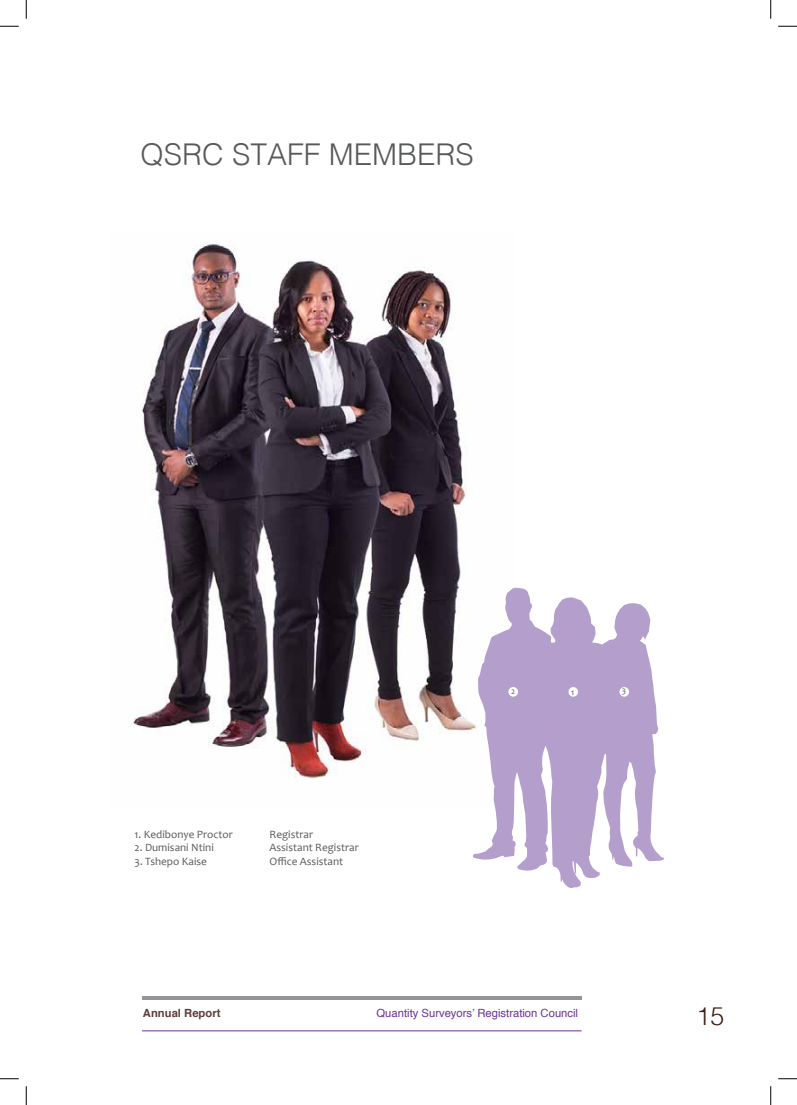
<style>
.page{position:relative;width:797px;height:1105px;background:#fff}
.page>*{position:absolute;margin:0;border:0;box-sizing:border-box;transform-origin:0 0}
.t1{font:300 30px "Helvetica";color:#58595b}
.t2{font:300 25px "Helvetica";color:#3f1e17}
.t3{font:11.25px "Candara";color:#58595b}
.t4{font:11.25px "Helvetica";color:#6b3494}
.t5{font:700 11.25px "Helvetica";color:#5e3e38}
.t6{font:8.75px "Candara";color:#58595b}
</style>
<div class="page">
<hr style="left:142px;top:996px;width:439px;height:3px;background:#939598">
<hr style="left:142px;top:1030px;width:439px;height:1px;background:#6b3494">
<img style="left:133px;top:244px;width:340px;height:535px">
<svg style="left:473px;top:587px;width:191px;height:301px;fill:#b49ecb"></svg>
<div style="left:568px;top:687px;width:10px;height:10px;background:#fff;border-radius:50%"></div>
<div style="left:619px;top:687px;width:10px;height:10px;background:#fff;border-radius:50%"></div>
<div style="left:508px;top:687px;width:10px;height:10px;background:#fff;border-radius:50%"></div>
<svg style="left:0;top:25px;width:19px;height:2px"></svg>
<svg style="left:778px;top:25px;width:19px;height:2px"></svg>
<svg style="left:0;top:1078px;width:19px;height:1px"></svg>
<svg style="left:778px;top:1078px;width:19px;height:1px"></svg>
<svg style="left:25px;top:0;width:2px;height:19px"></svg>
<svg style="left:25px;top:1086px;width:2px;height:19px"></svg>
<svg style="left:770px;top:0;width:1px;height:19px"></svg>
<svg style="left:770px;top:1086px;width:1px;height:19px"></svg>
<h1 class="t1" style="left:140px;top:129px;width:110px">QSRC STAFF</h1>
<h1 class="t1" style="left:329px;top:129px;width:23px">MEM</h1>
<h1 class="t1" style="left:397px;top:129px;width:39px">BERS</h1>
<p class="t3" style="left:134px;top:827px;width:100px">1. Kedibonye Proctor</p>
<p class="t3" style="left:269px;top:827px;width:45px">Registrar</p>
<p class="t3" style="left:134px;top:841px;width:81px">2. Dumisani Ntini</p>
<p class="t3" style="left:269px;top:841px;width:91px">Assistant Registrar</p>
<p class="t3" style="left:134px;top:854px;width:74px">3. Tshepo Kaise</p>
<p class="t3" style="left:269px;top:854px;width:75px">Office Assistant</p>
<p class="t6" style="left:511px;top:686px;width:6px">2</p>
<p class="t6" style="left:571px;top:687px;width:5px">1</p>
<p class="t6" style="left:621px;top:685px;width:6px">3</p>
<p class="t5" style="left:143px;top:1004px;width:79px">Annual Report</p>
<p class="t4" style="left:376px;top:1004px;width:203px">Quantity Surveyors’ Registration Council</p>
<h2 class="t2" style="left:696px;top:995px;width:29px">15</h2>
</div>
